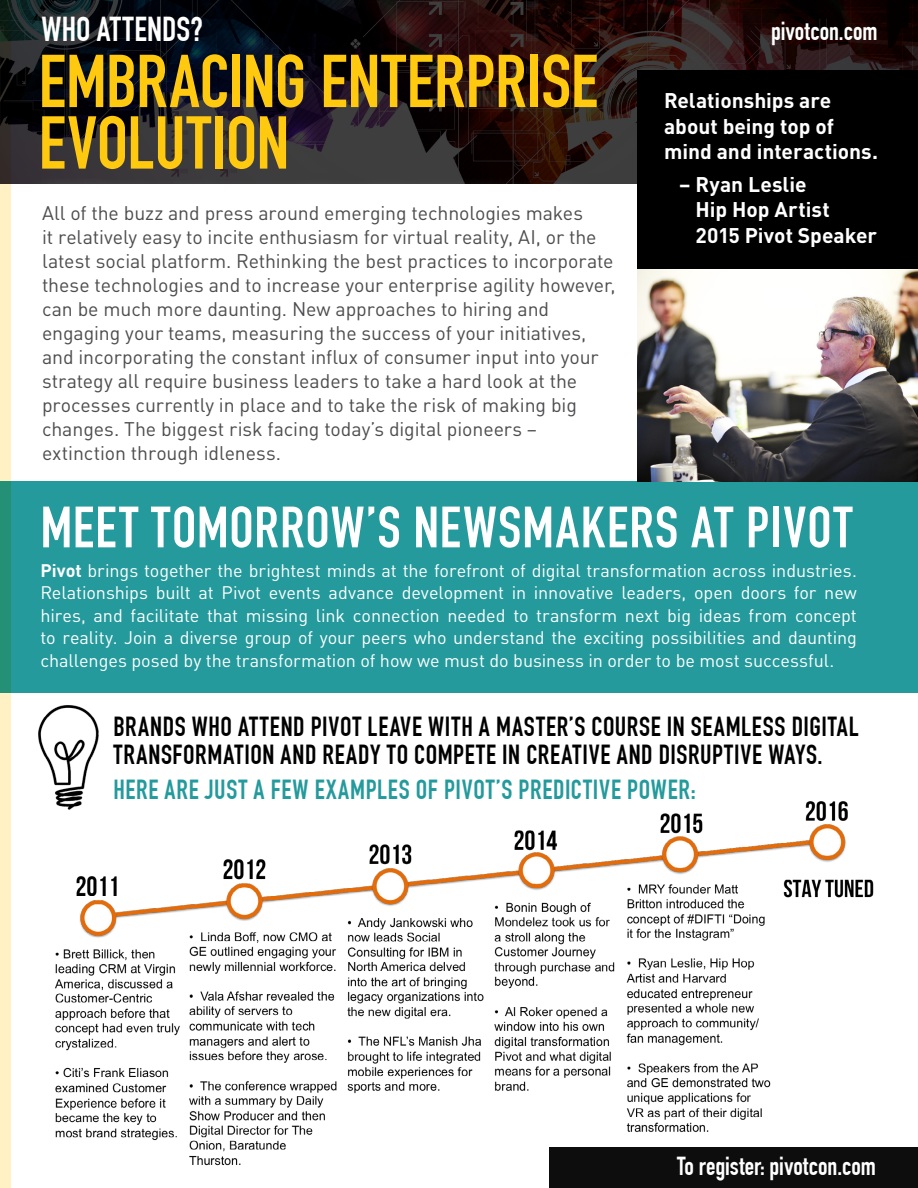
<style>
.page{position:relative;width:918px;height:1188px;background:#fff}
.page>*{position:absolute;margin:0;border:0;box-sizing:border-box;transform-origin:0 0}
.t1{font:700 73.5px/61.5px "DIN Condensed";color:#ffc910}
.t2{font:700 57.3px "DIN Condensed";letter-spacing:.02em;color:#fff}
.t3{font:700 33.9px "DIN Condensed";letter-spacing:.005em;color:#fff}
.t4{font:700 27px/28.5px "DIN Condensed";letter-spacing:.03em;color:#000}
.t5{font:700 27px "DIN Condensed";letter-spacing:.03em;color:#249a9c}
.t6{font:700 25.5px "DIN Condensed";letter-spacing:.005em;color:#fff}
.t7{font:700 21px/25.5px "DINOT";color:#fff}
.t8{font:19.5px/24px "DINOT";letter-spacing:-.005em;color:#4d4d4f}
.t9{font:18px/22.5px "DINOT";letter-spacing:-.005em;color:#fff;text-align:justify}
.s1{font-weight:700}
</style>
<div class="page">
<img style="left:11px;top:0;width:907px;height:184px">
<div style="left:12px;top:176px;width:633px;height:319px;background:#fff"></div>
<div style="left:0;top:482px;width:918px;height:211px;background:#249a9c"></div>
<div style="left:637px;top:70px;width:281px;height:199px;background:#000"></div>
<svg style="left:0;top:0;width:11px;height:1188px;background:#b4be9a"></svg>
<img style="left:55px;top:801px;width:824px;height:367px">
<img style="left:38px;top:705px;width:66px;height:104px">
<div style="left:550px;top:1148px;width:368px;height:40px;background:#0d0d0d"></div>
<img style="left:637px;top:269px;width:281px;height:213px">
<h3 class="t3" style="left:42px;top:10px;width:163px">WHO ATTENDS?</h3>
<h1 class="t1" style="left:39px;top:51px;width:561px">EMBRACING ENTERPRISE<br>EVOLUTION</h1>
<p class="t8" style="left:42px;top:201px;width:575px">All of the buzz and press around emerging technologies makes<br>it relatively easy to incite enthusiasm for virtual reality, AI, or the latest social platform. Rethinking the best practices to incorporate these technologies and to increase your enterprise agility however, can be much more daunting. New approaches to hiring and engaging your teams, measuring the success of your initiatives, and incorporating the constant influx of consumer input into your strategy all require business leaders to take a hard look at the processes currently in place and to take the risk of making big changes. The biggest risk facing today’s digital pioneers – extinction through idleness.</p>
<h3 class="t6" style="left:771px;top:16px;width:108px">pivotcon.com</h3>
<p class="t7" style="left:664px;top:87px;width:215px">Relationships are about being top of mind and interactions.</p>
<p class="t7" style="left:696px;top:171px;width:183px;text-indent:-16px">– Ryan Leslie<br>Hip Hop Artist<br>2015 Pivot Speaker</p>
<h2 class="t2" style="left:40px;top:494px;width:813px">MEET TOMORROW’S NEWSMAKERS AT PIVOT</h2>
<p class="t9" style="left:40px;top:559px;width:818px"><span class="s1">Pivot</span> brings together the brightest minds at the forefront of digital transformation across industries.<br>Relationships built at Pivot events advance development in innovative leaders, open doors for new hires, and facilitate that missing link connection needed to transform next big ideas from concept to reality. Join a diverse group of your peers who understand the exciting possibilities and daunting challenges posed by the transformation of how we must do business in order to be most successful.</p>
<h3 class="t4" style="left:113px;top:712px;width:747px">BRANDS WHO ATTEND PIVOT LEAVE WITH A MASTER’S COURSE IN SEAMLESS DIGITAL<br>TRANSFORMATION AND READY TO COMPETE IN CREATIVE AND DISRUPTIVE WAYS.</h3>
<h3 class="t5" style="left:113px;top:774px;width:584px">HERE ARE JUST A FEW EXAMPLES OF PIVOT’S PREDICTIVE POWER:</h3>
<h3 class="t6" style="left:677px;top:1151px;width:200px">To register: pivotcon.com</h3>
</div>
